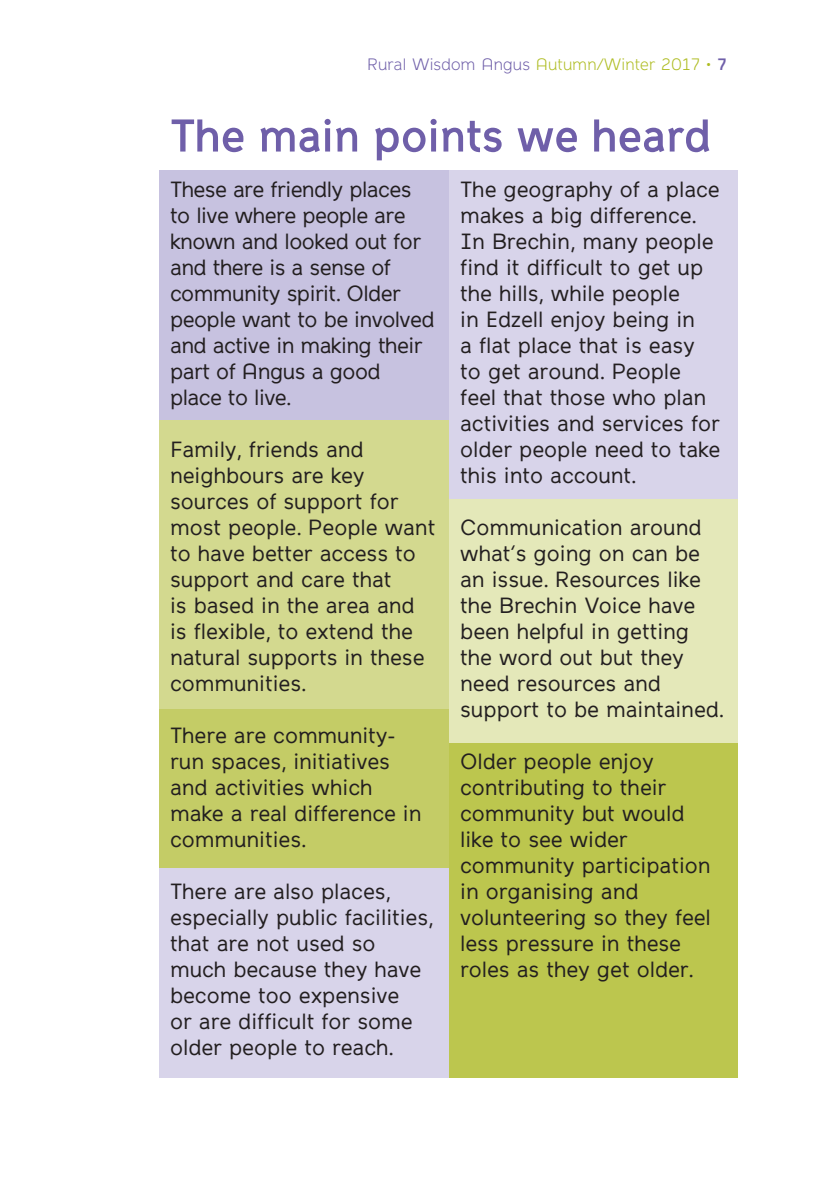
<style>
.page{position:relative;width:840px;height:1191px;background:#fff}
.page>*{position:absolute;margin:0;border:0;box-sizing:border-box;transform-origin:0 0}
.smalltitle{font:700 50px "Cifra";color:#6f5fa9}
.text{font:24px/26px "Cifra";color:#231f20}
.text-2{font:24px/26px "Cifra";letter-spacing:-.02em;color:#231f20}
.t1{font:300 18px "Cifra";color:#aebc21}
.s1{color:#6f5fa9}
.s2{font-weight:700;color:#6f5fa9}
</style>
<div class="page">
<div style="left:448px;top:743px;width:289px;height:334px;background:#bcc64e"></div>
<div style="left:159px;top:867px;width:289px;height:210px;background:#d8d4ea"></div>
<div style="left:448px;top:499px;width:289px;height:244px;background:#e4e8b9"></div>
<div style="left:448px;top:170px;width:289px;height:329px;background:#d8d4ea"></div>
<div style="left:159px;top:709px;width:289px;height:158px;background:#c4cc66"></div>
<div style="left:159px;top:420px;width:289px;height:289px;background:#d3d98f"></div>
<div style="left:159px;top:170px;width:289px;height:250px;background:#c7c2e0"></div>
<p class="t1" style="left:367px;top:55px;width:360px"><span class="s1">Rural Wisdom Angus</span> Autumn/Winter 2017 • <span class="s2">7</span></p>
<p class="smalltitle" style="left:170px;top:109px;width:542px">The main points we heard</p>
<p class="text-2" style="left:170px;top:176px;width:266px">These are friendly places to live where people are known and looked out for and there is a sense of community spirit. Older people want to be involved and active in making their part of Angus a good place to live.</p>
<p class="text" style="left:170px;top:436px;width:266px">Family, friends and neighbours are key sources of support for most people. People want to have better access to support and care that<br>is based in the area and is flexible, to extend the natural supports in these communities.</p>
<p class="text" style="left:170px;top:722px;width:253px">There are community&shy;run spaces, initiatives and activities which make a real difference in communities.</p>
<p class="text" style="left:170px;top:878px;width:264px">There are also places, especially public facilities, that are not used so much because they have become too expensive<br>or are difficult for some older people to reach.</p>
<p class="text" style="left:460px;top:176px;width:261px">The geography of a place makes a big difference.<br>In Brechin, many people find it difficult to get up the hills, while people<br>in Edzell enjoy being in<br>a flat place that is easy to get around. People feel that those who plan activities and services for older people need to take this into account.</p>
<p class="text" style="left:460px;top:514px;width:264px">Communication around what’s going on can be an issue. Resources like the Brechin Voice have been helpful in getting the word out but they need resources and support to be maintained.</p>
<p class="text" style="left:460px;top:748px;width:252px">Older people enjoy contributing to their community but would like to see wider community participation in organising and volunteering so they feel less pressure in these roles as they get older.</p>
</div>
